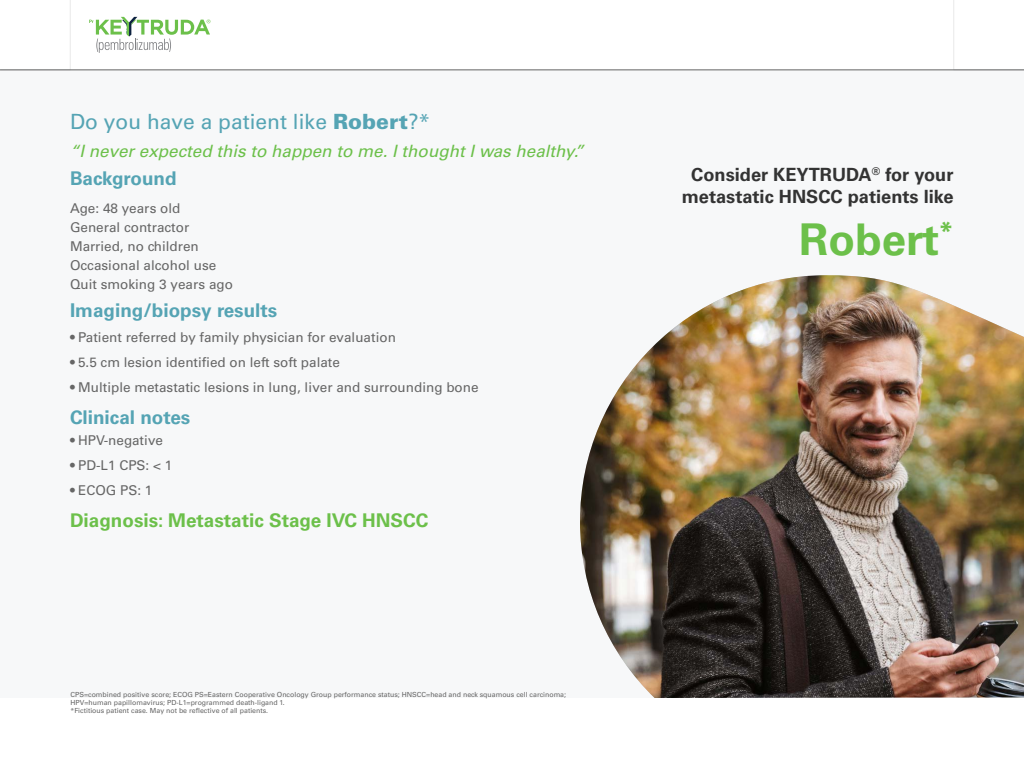
<style>
.page{position:relative;width:1024px;height:768px;background:#fff}
.page>*{position:absolute;margin:0;border:0;box-sizing:border-box;transform-origin:0 0}
.t1{font:700 43.75px "Univers LT Std";color:#6cc04a}
.t2{font:21px "Univers LT Std";color:#55a4b4}
.t3{font:700 18.9px "Univers LT Std";color:#55a4b4}
.t4{font:700 18.9px "Univers LT Std";color:#6cc04a}
.t5{font:700 18.25px/21.9px "Univers LT Std";color:#333;text-align:center}
.t6{font:italic 17px "Univers LT Std";color:#6cc04a}
.t7{font:13.5px/18.9px "Univers LT Std";color:#666}
.t8{font:7px/8.4px "Univers LT Std";color:#666}
.s1{font-weight:900}
</style>
<div class="page">
<svg style="left:89px;top:17px;width:121px;height:36px"></svg>
<div style="left:0;top:70px;width:1024px;height:628px;background:#f7f8f9"></div>
<svg style="left:0;top:69px;width:70px;height:1px"></svg>
<svg style="left:954px;top:69px;width:70px;height:1px"></svg>
<hr style="left:0;top:70px;width:1024px;height:1px;background:#666">
<img style="left:580px;top:275px;width:444px;height:423px">
<h2 class="t2" style="left:70px;top:109px;width:362px">Do you have a patient like <span class="s1">Robert</span>?*</h2>
<h3 class="t3" style="left:70px;top:167px;width:108px">Background</h3>
<p class="t7" style="left:70px;top:199px;width:165px">Age: 48 years old<br>General contractor<br>Married, no children<br>Occasional alcohol use<br>Quit smoking 3 years ago</p>
<h3 class="t3" style="left:70px;top:299px;width:209px">Imaging/biopsy results</h3>
<p class="t7" style="left:70px;top:328px;width:327px">• Patient referred by family physician for evaluation</p>
<p class="t7" style="left:70px;top:353px;width:271px">• 5.5 cm lesion identified on left soft palate</p>
<p class="t7" style="left:70px;top:378px;width:410px">• Multiple metastatic lesions in lung, liver and surrounding bone</p>
<h3 class="t3" style="left:70px;top:406px;width:122px">Clinical notes</h3>
<p class="t7" style="left:70px;top:431px;width:95px">• HPV-negative</p>
<p class="t7" style="left:70px;top:456px;width:104px">• PD-L1 CPS: &lt; 1</p>
<p class="t7" style="left:70px;top:481px;width:84px">• ECOG PS: 1</p>
<h3 class="t4" style="left:70px;top:509px;width:360px">Diagnosis: Metastatic Stage IVC HNSCC</h3>
<p class="t6" style="left:70px;top:140px;width:516px">“I never expected this to happen to me. I thought I was healthy.”</p>
<p class="t8" style="left:70px;top:690px;width:497px">CPS=combined positive score; ECOG PS=Eastern Cooperative Oncology Group performance status; HNSCC=head and neck squamous cell carcinoma;<br>HPV=human papillomavirus; PD-L1=programmed death-ligand 1.<br>*Fictitious patient case. May not be reflective of all patients.</p>
<h3 class="t5" style="left:682px;top:163px;width:273px">Consider KEYTRUDA<sup>®</sup> for your metastatic HNSCC patients like</h3>
<h1 class="t1" style="left:799px;top:214px;width:156px">Robert<sup>*</sup></h1>
</div>
